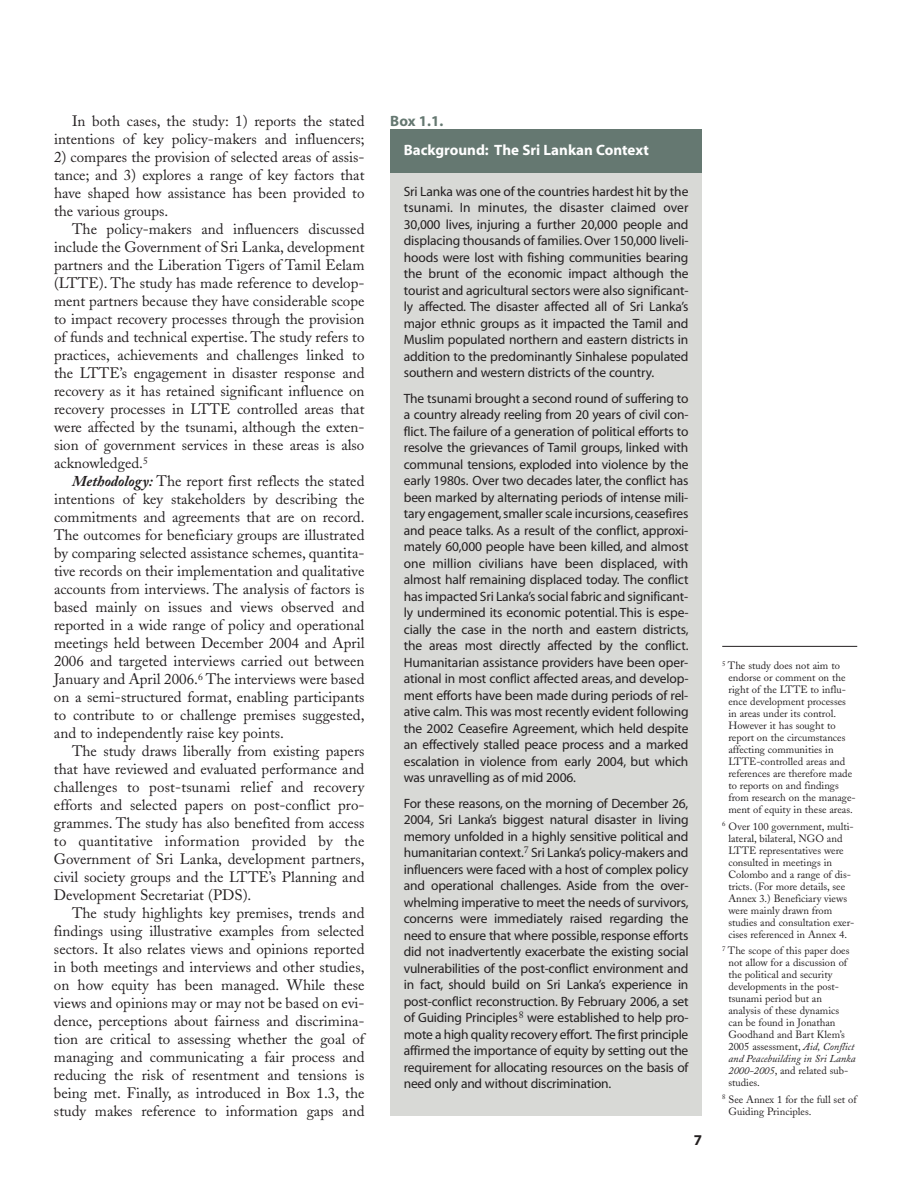
<style>
.page{position:relative;width:918px;height:1188px;background:#fff}
.page>*{position:absolute;margin:0;border:0;box-sizing:border-box;transform-origin:0 0}
.t1{font:15px/18px "Adobe Caslon";color:#231f20;text-align:justify}
.t2{font:700 15px "Myriad";color:#fff}
.t3{font:700 15px "Myriad";color:#657871}
.t4{font:700 15px "Myriad";color:#231f20}
.t5{font:13.5px/16.5px "Myriad";letter-spacing:-.01em;color:#231f20;text-align:justify}
.t6{font:10.5px/12px "Adobe Caslon";color:#231f20}
.s1{font-weight:700;font-style:italic}
.s2{font-style:italic}
</style>
<div class="page">
<hr style="left:722px;top:646px;width:135px;height:1px;background:#231f20">
<div style="left:390px;top:168px;width:312px;height:947px;background:#d8d9d6"></div>
<div style="left:390px;top:129px;width:312px;height:44px;background:#657871"></div>
<p class="t1" style="left:54px;top:114px;width:312px;text-align:right">In both cases, the study: 1) reports the stated intentions of key policy-makers and influencers;</p>
<p class="t1" style="left:54px;top:150px;width:312px">2) compares the provision of selected areas of assis&shy;tance; and 3) explores a range of key factors that have shaped how assistance has been provided to the various groups.</p>
<p class="t1" style="left:54px;top:222px;width:312px;text-indent:18px">The policy-makers and influencers discussed include the Government of Sri Lanka, development partners and the Liberation Tigers of Tamil Eelam (LTTE). The study has made reference to develop&shy;ment partners because they have considerable scope to impact recovery processes through the provision of funds and technical expertise. The study refers to practices, achievements and challenges linked to the LTTE’s engagement in disaster response and recovery as it has retained significant influence on recovery processes in LTTE controlled areas that were affected by the tsunami, although the exten&shy;sion of government services in these areas is also acknowledged.<sup>5</sup></p>
<p class="t1" style="left:54px;top:474px;width:312px;text-indent:18px"><span class="s1">Methodology:</span> The report first reflects the stated intentions of key stakeholders by describing the commitments and agreements that are on record.<br>The outcomes for beneficiary groups are illustrated by comparing selected assistance schemes, quantita&shy;tive records on their implementation and qualitative accounts from interviews. The analysis of factors is based mainly on issues and views observed and reported in a wide range of policy and operational meetings held between December 2004 and April 2006 and targeted interviews carried out between January and April 2006.<sup>6</sup> The interviews were based on a semi-structured format, enabling participants to contribute to or challenge premises suggested, and to independently raise key points.</p>
<p class="t1" style="left:54px;top:744px;width:312px;text-indent:18px">The study draws liberally from existing papers that have reviewed and evaluated performance and challenges to post-tsunami relief and recovery efforts and selected papers on post-conflict pro&shy;grammes. The study has also benefited from access to quantitative information provided by the Government of Sri Lanka, development partners, civil society groups and the LTTE’s Planning and Development Secretariat (PDS).</p>
<p class="t1" style="left:54px;top:906px;width:312px;text-indent:18px">The study highlights key premises, trends and findings using illustrative examples from selected sectors. It also relates views and opinions reported in both meetings and interviews and other studies, on how equity has been managed. While these views and opinions may or may not be based on evi&shy;dence, perceptions about fairness and discrimina&shy;tion are critical to assessing whether the goal of managing and communicating a fair process and reducing the risk of resentment and tensions is being met. Finally, as introduced in Box 1.3, the study makes reference to information gaps and</p>
<p class="t3" style="left:390px;top:115px;width:55px">Box 1.1.</p>
<p class="t2" style="left:404px;top:144px;width:247px">Background: The Sri Lankan Context</p>
<p class="t5" style="left:404px;top:184px;width:286px">Sri Lanka was one of the countries hardest hit by the tsunami. In minutes, the disaster claimed over 30,000 lives, injuring a further 20,000 people and displacing thousands of families. Over 150,000 liveli&shy;hoods were lost with fishing communities bearing the brunt of the economic impact although the tourist and agricultural sectors were also significant&shy;ly affected. The disaster affected all of Sri Lanka’s major ethnic groups as it impacted the Tamil and Muslim populated northern and eastern districts in addition to the predominantly Sinhalese populated southern and western districts of the country.</p>
<p class="t5" style="left:404px;top:391px;width:286px">The tsunami brought a second round of suffering to a country already reeling from 20 years of civil con&shy;flict. The failure of a generation of political efforts to resolve the grievances of Tamil groups, linked with communal tensions, exploded into violence by the early 1980s. Over two decades later, the conflict has been marked by alternating periods of intense mili&shy;tary engagement, smaller scale incursions, ceasefires and peace talks. As a result of the conflict, approxi&shy;mately 60,000 people have been killed, and almost one million civilians have been displaced, with almost half remaining displaced today. The conflict has impacted Sri Lanka’s social fabric and significant&shy;ly undermined its economic potential. This is espe&shy;cially the case in the north and eastern districts, the areas most directly affected by the conflict.<br>Humanitarian assistance providers have been oper&shy;ational in most conflict affected areas, and develop&shy;ment efforts have been made during periods of rel&shy;ative calm. This was most recently evident following the 2002 Ceasefire Agreement, which held despite an effectively stalled peace process and a marked escalation in violence from early 2004, but which was unravelling as of mid 2006.</p>
<p class="t5" style="left:404px;top:796px;width:286px">For these reasons, on the morning of December 26, 2004, Sri Lanka’s biggest natural disaster in living memory unfolded in a highly sensitive political and humanitarian context.<sup>7</sup> Sri Lanka’s policy-makers and influencers were faced with a host of complex policy and operational challenges. Aside from the over&shy;whelming imperative to meet the needs of survivors, concerns were immediately raised regarding the need to ensure that where possible, response efforts did not inadvertently exacerbate the existing social vulnerabilities of the post-conflict environment and in fact, should build on Sri Lanka’s experience in post-conflict reconstruction. By February 2006, a set of Guiding Principles<sup>8</sup> were established to help pro&shy;mote a high quality recovery effort. The first principle affirmed the importance of equity by setting out the requirement for allocating resources on the basis of need only and without discrimination.</p>
<p class="t4" style="left:694px;top:1134px;width:10px">7</p>
<p class="t6" style="left:728px;top:661px;width:129px;text-indent:-6px"><sup>5</sup> The study does not aim to endorse or comment on the right of the LTTE to influ&shy;ence development processes in areas under its control.<br>However it has sought to report on the circumstances affecting communities in<br>LTTE-controlled areas and references are therefore made to reports on and findings from research on the manage&shy;ment of equity in these areas.</p>
<p class="t6" style="left:728px;top:821px;width:128px;text-indent:-6px"><sup>6</sup> Over 100 government, multi&shy;lateral, bilateral, NGO and<br>LTTE representatives were consulted in meetings in<br>Colombo and a range of dis&shy;tricts. (For more details, see<br>Annex 3.) Beneficiary views were mainly drawn from studies and consultation exer&shy;cises referenced in Annex 4.</p>
<p class="t6" style="left:728px;top:946px;width:129px;text-indent:-6px"><sup>7</sup> The scope of this paper does not allow for a discussion of the political and security developments in the post&shy;tsunami period but an analysis of these dynamics can be found in Jonathan<br>Goodhand and Bart Klem’s<br>2005 assessment, <span class="s2">Aid, Conflict and Peacebuilding in Sri Lanka<br>2000-2005</span>, and related sub&shy;studies.</p>
<p class="t6" style="left:728px;top:1094px;width:130px;text-indent:-6px"><sup>8</sup> See Annex 1 for the full set of<br>Guiding Principles.</p>
</div>
